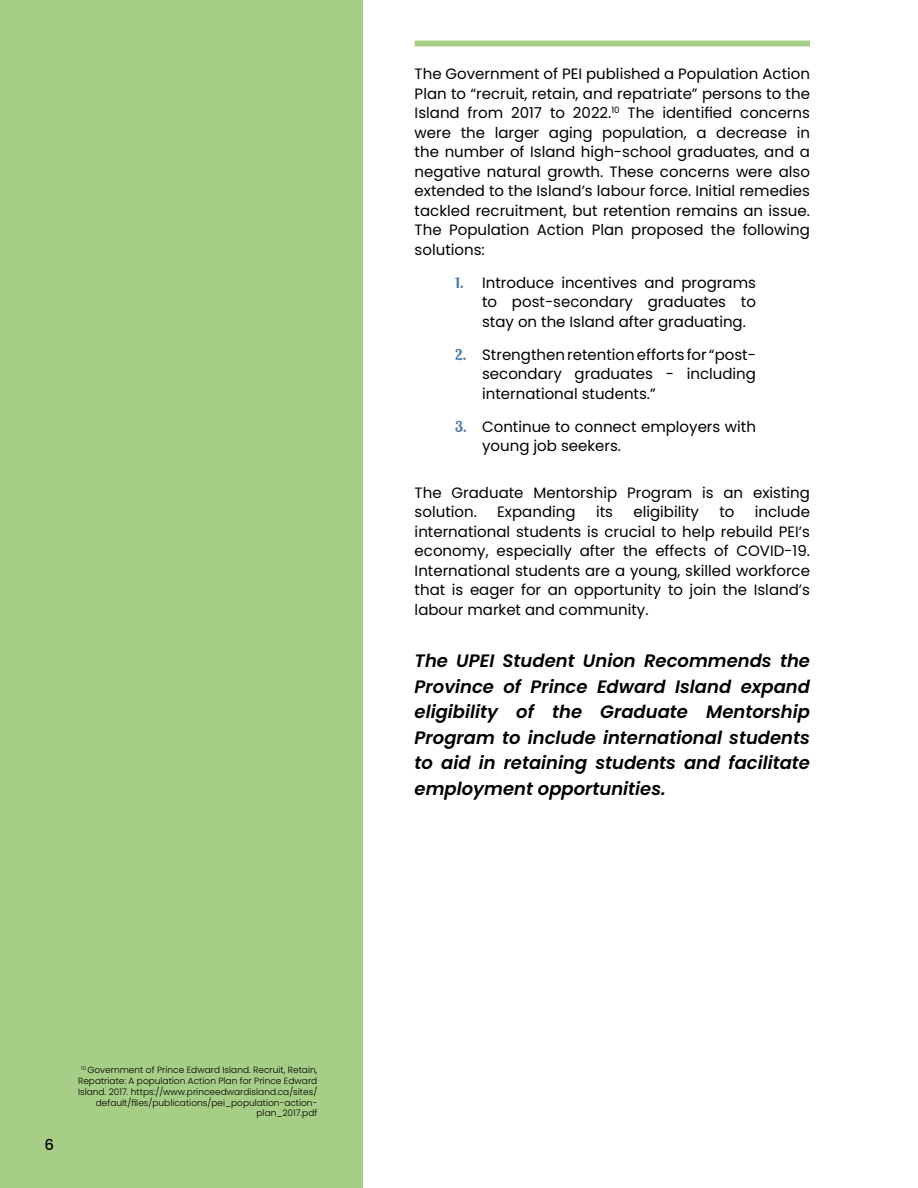
<style>
.page{position:relative;width:918px;height:1188px;background:#fff}
.page>*{position:absolute;margin:0;border:0;box-sizing:border-box;transform-origin:0 0}
.t1{font:italic 600 18px/25.5px "Poppins";color:#000;text-align:justify}
.t2{font:15px/19.5px "Poppins";color:#000;text-align:justify}
.t3{font:500 15px "Poppins";color:#000}
.t4{font:300 9px/10.8px "Poppins";color:#000;text-align:right}
.s1{font-family:"Lobster Two";font-weight:700;color:#4776a7}
</style>
<div class="page">
<div style="left:0;top:0;width:362px;height:1188px;background:#a6ce86"></div>
<div style="left:415px;top:40px;width:395px;height:6px;background:#a6ce86"></div>
<p class="t2" style="left:415px;top:65px;width:397px">The Government of PEI published a Population Action Plan to “recruit, retain, and repatriate” persons to the Island from 2017 to 2022.<sup>10</sup> The identified concerns were the larger aging population, a decrease in the number of Island high-school graduates, and a negative natural growth. These concerns were also extended to the Island’s labour force. Initial remedies tackled recruitment, but retention remains an issue.<br>The Population Action Plan proposed the following solutions:</p>
<p class="t2" style="left:482px;top:273px;width:275px;text-indent:-27px"><span class="s1">1.</span> Introduce incentives and programs to post-secondary graduates to stay on the Island after graduating.</p>
<p class="t2" style="left:482px;top:345px;width:275px;text-indent:-27px"><span class="s1">2.</span> Strengthen retention efforts for “post&shy;secondary graduates - including international students.”</p>
<p class="t2" style="left:482px;top:417px;width:275px;text-indent:-27px"><span class="s1">3.</span> Continue to connect employers with young job seekers.</p>
<p class="t2" style="left:415px;top:483px;width:397px">The Graduate Mentorship Program is an existing solution.</p>
<p class="t2" style="left:415px;top:503px;width:397px;text-indent:340px">include international students is crucial to help rebuild PEI’s economy, especially after the effects of COVID-19.<br>International students are a young, skilled workforce that is eager for an opportunity to join the Island’s labour market and community.</p>
<p class="t1" style="left:415px;top:649px;width:397px">The UPEI Student Union Recommends the Province of Prince Edward Island expand eligibility of the Graduate Mentorship Program to include international students to aid in retaining students and facilitate employment opportunities.</p>
<p class="t2" style="left:497px;top:503px;width:80px">Expanding</p>
<p class="t2" style="left:596px;top:503px;width:18px">its</p>
<p class="t2" style="left:633px;top:503px;width:67px">eligibility</p>
<p class="t2" style="left:719px;top:503px;width:17px">to</p>
<p class="t3" style="left:44px;top:1136px;width:11px">6</p>
<p class="t4" style="left:78px;top:1065px;width:241px"><sup>10</sup> Government of Prince Edward Island. Recruit, Retain, Repatriate: A population Action Plan for Prince Edward Island. 2017. https://www.princeedwardisland.ca/sites/ default/files/publications/pei_population-action&shy;plan_2017.pdf</p>
</div>
